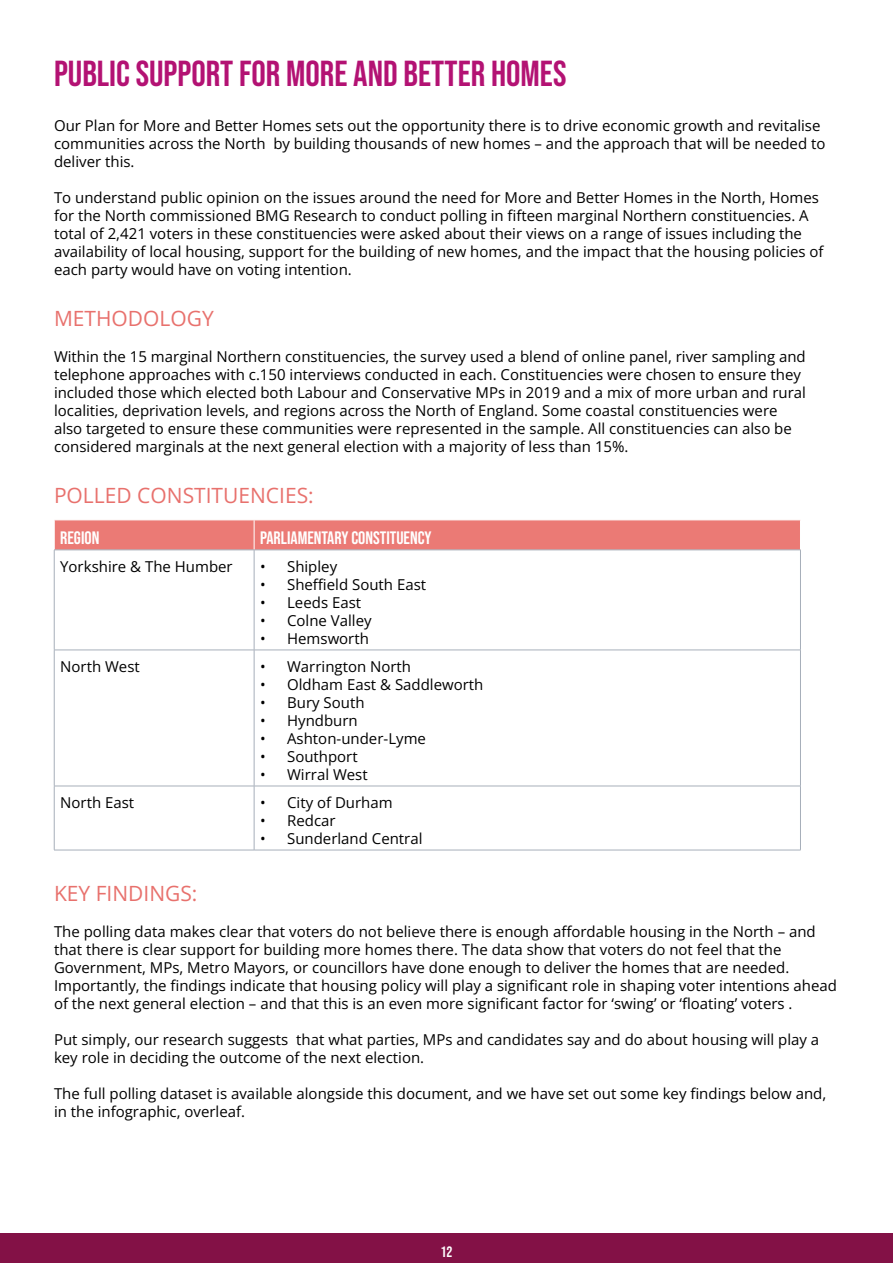
<style>
.page{position:relative;width:893px;height:1263px;background:#fff}
.page>*{position:absolute;margin:0;border:0;box-sizing:border-box;transform-origin:0 0}
.t1{font:36px "Bebas Neue";color:#b31273}
.t2{font:300 21px "Open Sans";color:#e8716d}
.t3{font:700 18px "Bebas Neue Pro";color:#fff}
.t4{font:300 15px/18px "Open Sans";color:#000}
.t5{font:15px "Open Sans";color:#000}
.t6{font:15px "Bebas Neue";color:#fff}
</style>
<div class="page">
<div style="left:0;top:1233px;width:893px;height:30px;background:#831146"></div>
<div style="left:55px;top:520px;width:745px;height:30px;background:#eb7a75"></div>
<svg style="left:55px;top:551px;width:745px;height:299px"></svg>
<hr style="left:254px;top:520px;width:1px;height:30px;background:#fff">
<hr style="left:54px;top:550px;width:200px;height:1px;background:#a7afba">
<hr style="left:54px;top:550px;width:1px;height:100px;background:#a7afba">
<hr style="left:254px;top:550px;width:547px;height:1px;background:#a7afba">
<hr style="left:254px;top:550px;width:1px;height:100px;background:#a7afba">
<hr style="left:800px;top:550px;width:1px;height:100px;background:#a7afba">
<hr style="left:54px;top:650px;width:200px;height:1px;background:#a7afba">
<hr style="left:54px;top:650px;width:1px;height:136px;background:#a7afba">
<hr style="left:254px;top:650px;width:547px;height:1px;background:#a7afba">
<hr style="left:254px;top:650px;width:1px;height:136px;background:#a7afba">
<hr style="left:800px;top:650px;width:1px;height:136px;background:#a7afba">
<hr style="left:54px;top:786px;width:200px;height:1px;background:#a7afba">
<hr style="left:54px;top:786px;width:1px;height:64px;background:#a7afba">
<hr style="left:254px;top:786px;width:547px;height:1px;background:#a7afba">
<hr style="left:254px;top:786px;width:1px;height:64px;background:#a7afba">
<hr style="left:800px;top:786px;width:1px;height:64px;background:#a7afba">
<hr style="left:54px;top:850px;width:200px;height:1px;background:#a7afba">
<hr style="left:254px;top:850px;width:547px;height:1px;background:#a7afba">
<h1 class="t1" style="left:54px;top:54px;width:514px">PUBLIC SUPPORT FOR MORE AND BETTER HOMES</h1>
<p class="t4" style="left:54px;top:116px;width:773px">Our Plan for More and Better Homes sets out the opportunity there is to drive economic growth and revitalise communities across the North by building thousands of new homes – and the approach that will be needed to deliver this.</p>
<p class="t4" style="left:54px;top:188px;width:771px">To understand public opinion on the issues around the need for More and Better Homes in the North, Homes for the North commissioned BMG Research to conduct polling in fifteen marginal Northern constituencies. A total of 2,421 voters in these constituencies were asked about their views on a range of issues including the availability of local housing, support for the building of new homes, and the impact that the housing policies of each party would have on voting intention.</p>
<h2 class="t2" style="left:54px;top:304px;width:161px">METHODOLOGY</h2>
<p class="t4" style="left:54px;top:347px;width:753px">Within the 15 marginal Northern constituencies, the survey used a blend of online panel, river sampling and telephone approaches with c.150 interviews conducted in each. Constituencies were chosen to ensure they included those which elected both Labour and Conservative MPs in 2019 and a mix of more urban and rural localities, deprivation levels, and regions across the North of England. Some coastal constituencies were also targeted to ensure these communities were represented in the sample. All constituencies can also be considered marginals at the next general election with a majority of less than 15%.</p>
<h2 class="t2" style="left:54px;top:481px;width:261px">POLLED CONSTITUENCIES:</h2>
<p class="t3" style="left:60px;top:527px;width:41px">REGION</p>
<p class="t3" style="left:260px;top:527px;width:173px">PARLIAMENTARY CONSTITUENCY</p>
<p class="t5" style="left:60px;top:556px;width:174px">Yorkshire &amp; The Humber</p>
<p class="t5" style="left:260px;top:556px;width:79px">• Shipley</p>
<p class="t5" style="left:260px;top:574px;width:168px">• Sheffield South East</p>
<p class="t5" style="left:260px;top:592px;width:103px">• Leeds East</p>
<p class="t5" style="left:260px;top:610px;width:113px">• Colne Valley</p>
<p class="t5" style="left:260px;top:628px;width:110px">• Hemsworth</p>
<p class="t5" style="left:60px;top:656px;width:81px">North West</p>
<p class="t5" style="left:260px;top:656px;width:153px">• Warrington North</p>
<p class="t5" style="left:260px;top:674px;width:225px">• Oldham East &amp; Saddleworth</p>
<p class="t5" style="left:260px;top:692px;width:106px">• Bury South</p>
<p class="t5" style="left:260px;top:710px;width:99px">• Hyndburn</p>
<p class="t5" style="left:260px;top:728px;width:167px">• Ashton-under-Lyme</p>
<p class="t5" style="left:260px;top:746px;width:99px">• Southport</p>
<p class="t5" style="left:260px;top:764px;width:109px">• Wirral West</p>
<p class="t5" style="left:60px;top:792px;width:76px">North East</p>
<p class="t5" style="left:260px;top:792px;width:134px">• City of Durham</p>
<p class="t5" style="left:260px;top:810px;width:77px">• Redcar</p>
<p class="t5" style="left:260px;top:828px;width:164px">• Sunderland Central</p>
<h2 class="t2" style="left:54px;top:879px;width:145px">KEY FINDINGS:</h2>
<p class="t4" style="left:54px;top:922px;width:785px">The polling data makes clear that voters do not believe there is enough affordable housing in the North – and that there is clear support for building more homes there. The data show that voters do not feel that the Government, MPs, Metro Mayors, or councillors have done enough to deliver the homes that are needed.<br>Importantly, the findings indicate that housing policy will play a significant role in shaping voter intentions ahead of the next general election – and that this is an even more significant factor for ‘swing’ or ‘floating’ voters .</p>
<p class="t4" style="left:54px;top:1030px;width:767px">Put simply, our research suggests that what parties, MPs and candidates say and do about housing will play a key role in deciding the outcome of the next election.</p>
<p class="t4" style="left:54px;top:1084px;width:774px">The full polling dataset is available alongside this document, and we have set out some key findings below and, in the infographic, overleaf.</p>
<p class="t6" style="left:440px;top:1244px;width:13px">12</p>
</div>
